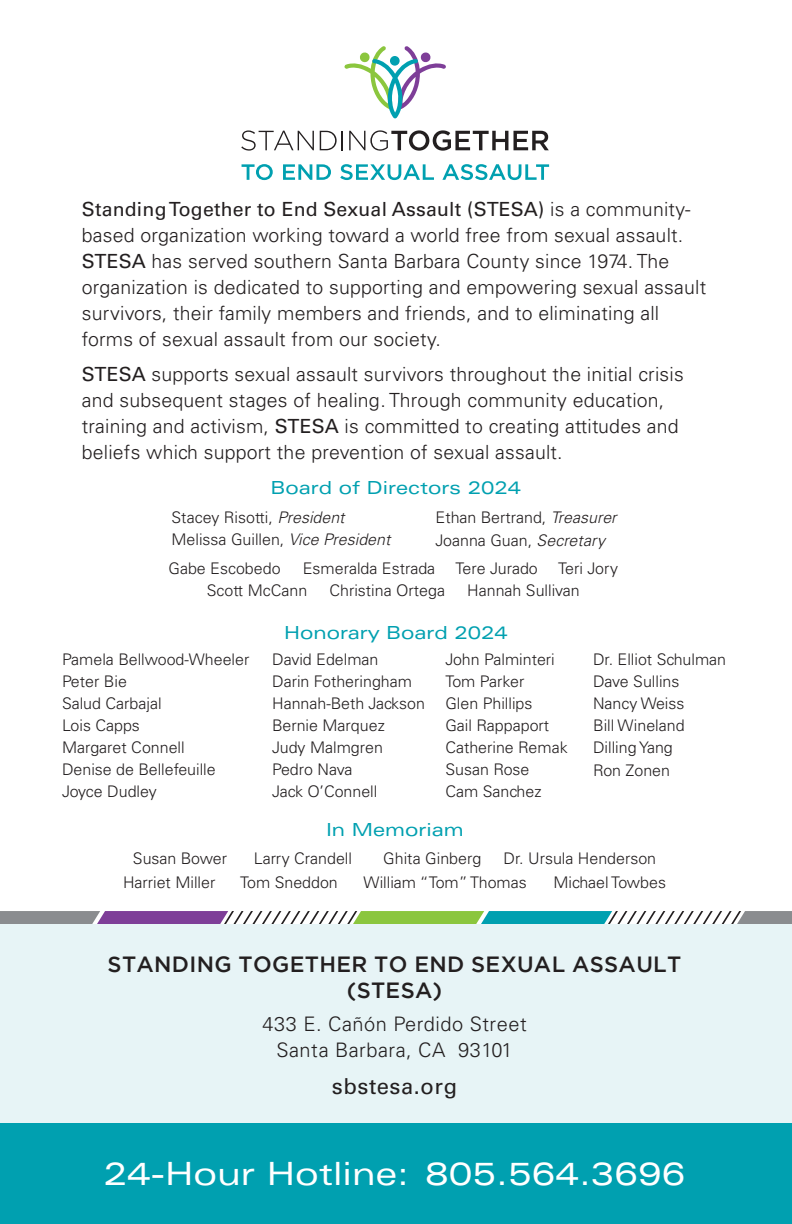
<style>
.page{position:relative;width:792px;height:1224px;background:#fff}
.page>*{position:absolute;margin:0;border:0;box-sizing:border-box;transform-origin:0 0}
.t1{font:expanded 32px "Univers";color:#fff}
.t2{font:500 22px/25.8px "Gotham";letter-spacing:.015em;color:#231f20;text-align:center}
.t3{font:22px "Univers";letter-spacing:.025em;color:#231f20}
.t4{font:300 20px/26px "Univers";letter-spacing:.025em;color:#231f20;text-align:center}
.t5{font:300 19.6px/26px "Univers";letter-spacing:.01em;color:#231f20}
.t6{font:expanded 18px "Univers";color:#00a0b0}
.t7{font:300 16px/22px "Univers";color:#231f20}
.s1{font-weight:400}
.s2{font-style:italic}
</style>
<div class="page">
<div style="left:0;top:925px;width:792px;height:299px;background:#e7f4f6"></div>
<svg style="left:344px;top:46px;width:102px;height:72px"></svg>
<div style="left:390px;top:56px;width:10px;height:10px;background:#00a0b0;border-radius:50%"></div>
<svg style="left:241px;top:130px;width:73px;height:21px"></svg>
<svg style="left:320px;top:131px;width:23px;height:19px"></svg>
<svg style="left:349px;top:130px;width:159px;height:21px"></svg>
<svg style="left:514px;top:131px;width:35px;height:19px"></svg>
<svg style="left:242px;top:164px;width:31px;height:16px"></svg>
<svg style="left:283px;top:164px;width:48px;height:16px"></svg>
<svg style="left:340px;top:164px;width:94px;height:16px"></svg>
<svg style="left:442px;top:164px;width:107px;height:16px"></svg>
<svg style="left:0;top:911px;width:792px;height:13px"></svg>
<div style="left:0;top:1123px;width:792px;height:101px;background:#00a0b0"></div>
<p class="t5" style="left:82px;top:197px;width:626px"><span class="s1">Standing Together to End Sexual Assault (STESA)</span> is a community&shy;based organization working toward a world free from sexual assault.<br><span class="s1">STESA</span> has served southern Santa Barbara County since 1974. The organization is dedicated to supporting and empowering sexual assault survivors, their family members and friends, and to eliminating all forms of sexual assault from our society.</p>
<p class="t5" style="left:82px;top:362px;width:603px"><span class="s1">STESA</span> supports sexual assault survivors throughout the initial crisis and subsequent stages of healing. Through community education, training and activism, <span class="s1">STESA</span> is committed to creating attitudes and beliefs which support the prevention of sexual assault.</p>
<p class="t6" style="left:271px;top:477px;width:252px">Board of Directors 2024</p>
<p class="t7" style="left:171px;top:506px;width:220px">Stacey Risotti, <span class="s2">President<br></span>Melissa Guillen, <span class="s2">Vice President</span></p>
<p class="t7" style="left:169px;top:558px;width:114px">Gabe Escobedo</p>
<p class="t7" style="left:303px;top:558px;width:134px">Esmeralda Estrada</p>
<p class="t7" style="left:456px;top:558px;width:84px">Tere Jurado</p>
<p class="t7" style="left:558px;top:558px;width:61px">Teri Jory</p>
<p class="t7" style="left:207px;top:580px;width:102px">Scott McCann</p>
<p class="t7" style="left:329px;top:580px;width:117px">Christina Ortega</p>
<p class="t7" style="left:467px;top:580px;width:114px">Hannah Sullivan</p>
<p class="t7" style="left:436px;top:506px;width:182px;line-height:22.8px">Ethan Bertrand, <span class="s2">Treasurer<br></span>Joanna Guan, <span class="s2">Secretary</span></p>
<p class="t6" style="left:284px;top:622px;width:225px">Honorary Board 2024</p>
<p class="t7" style="left:62px;top:648px;width:189px">Pamela Bellwood-Wheeler<br>Peter Bie<br>Salud Carbajal<br>Lois Capps<br>Margaret Connell<br>Denise de Bellefeuille<br>Joyce Dudley</p>
<p class="t7" style="left:272px;top:648px;width:154px">David Edelman<br>Darin Fotheringham<br>Hannah-Beth Jackson<br>Bernie Marquez<br>Judy Malmgren<br>Pedro Nava<br>Jack O’Connell</p>
<p class="t7" style="left:445px;top:648px;width:124px">John Palminteri<br>Tom Parker<br>Glen Phillips<br>Gail Rappaport<br>Catherine Remak<br>Susan Rose<br>Cam Sanchez</p>
<p class="t7" style="left:593px;top:648px;width:135px">Dr. Elliot Schulman<br>Dave Sullins<br>Nancy Weiss<br>Bill Wineland<br>Dilling Yang<br>Ron Zonen</p>
<p class="t6" style="left:327px;top:819px;width:139px">In Memoriam</p>
<p class="t7" style="left:133px;top:847px;width:96px">Susan Bower</p>
<p class="t7" style="left:254px;top:847px;width:100px">Larry Crandell</p>
<p class="t7" style="left:383px;top:847px;width:100px">Ghita Ginberg</p>
<p class="t7" style="left:504px;top:847px;width:154px">Dr. Ursula Henderson</p>
<p class="t7" style="left:123px;top:871px;width:94px">Harriet Miller</p>
<p class="t7" style="left:240px;top:871px;width:99px">Tom Sneddon</p>
<p class="t7" style="left:363px;top:871px;width:165px">William “Tom” Thomas</p>
<p class="t7" style="left:554px;top:871px;width:114px">Michael Towbes</p>
<h2 class="t2" style="left:108px;top:951px;width:575px">STANDING TOGETHER TO END SEXUAL ASSAULT (STESA)</h2>
<p class="t4" style="left:262px;top:1011px;width:266px">433 E. Cañón Perdido Street<br>Santa Barbara, CA 93101</p>
<h2 class="t3" style="left:332px;top:1074px;width:127px">sbstesa.org</h2>
<h1 class="t1" style="left:103px;top:1155px;width:584px">24-Hour Hotline: 805.564.3696</h1>
</div>
